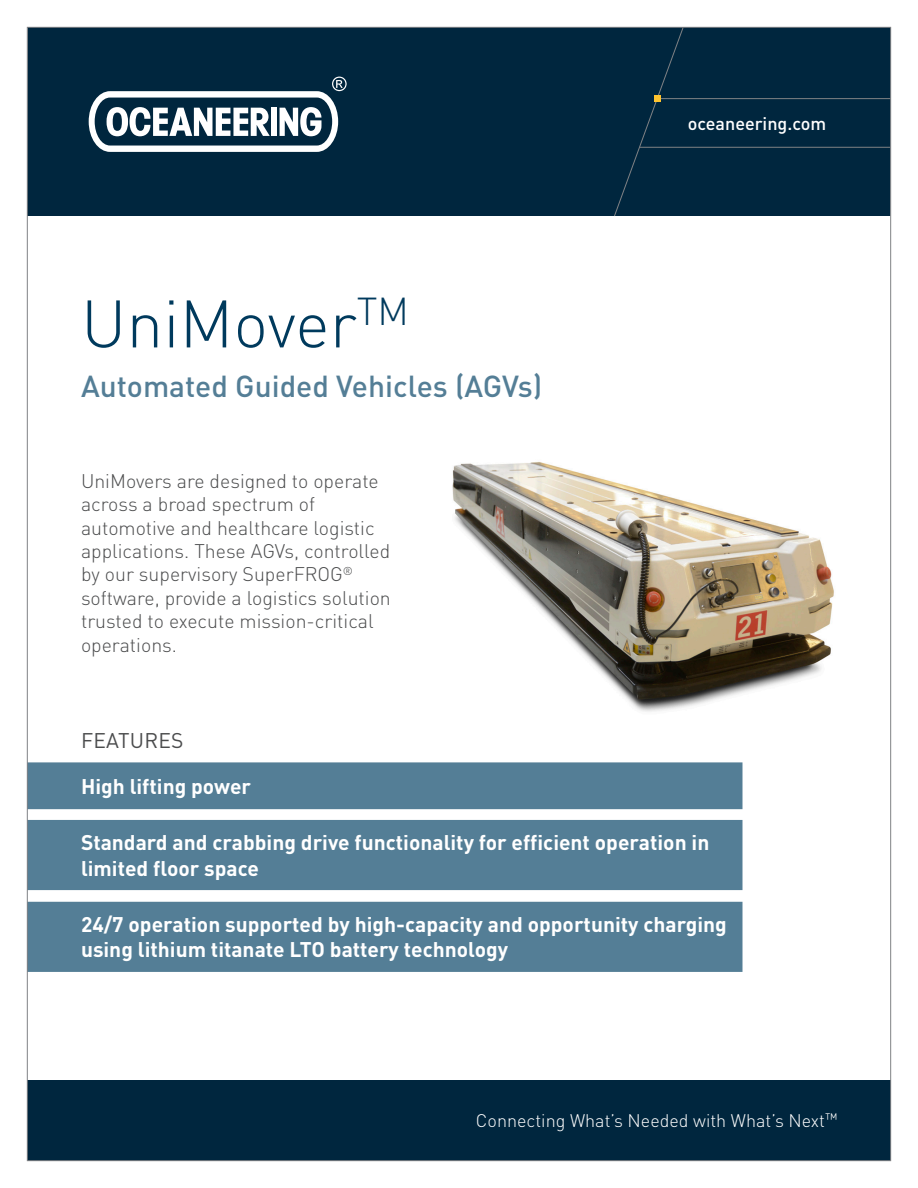
<style>
.page{position:relative;width:918px;height:1188px;background:#fff}
.page>*{position:absolute;margin:0;border:0;box-sizing:border-box;transform-origin:0 0}
.Heading{font:300 66px "DINOT";color:#003a5d}
.Subheading{font:500 30px "DINOT";color:#547e96}
.Features_2_line{font:700 21px/25.2px "DINOT";color:#fff}
.Features{font:700 21px "DINOT";color:#fff}
.Features_Heading{font:21px "DINOT";letter-spacing:.01em;color:#4b4c4d}
.Ingress{font:300 19.5px/23.4px "DINOT";color:#4b4c4d}
.t1{font:300 18px "DINOT";color:#fff}
.t2{font:500 18px "DINOT";color:#fff}
</style>
<div class="page">
<div style="left:29px;top:29px;width:860px;height:187px;background:#00263e"></div>
<div style="left:27px;top:1080px;width:864px;height:81px;background:#00263e"></div>
<svg style="left:89px;top:77px;width:258px;height:75px"></svg>
<div style="left:272px;top:108px;width:5px;height:28px;background:#fff"></div>
<div style="left:614px;top:29px;width:70px;height:187px;background:#00263e"></div>
<hr style="left:658px;top:98px;width:233px;height:1px;background:#808285">
<hr style="left:640px;top:147px;width:251px;height:1px;background:#808285">
<div style="left:655px;top:95px;width:6px;height:7px;background:#ffc42f"></div>
<div style="left:27px;top:762px;width:715px;height:47px;background:#547e96"></div>
<div style="left:27px;top:820px;width:715px;height:70px;background:#547e96"></div>
<div style="left:27px;top:902px;width:715px;height:70px;background:#547e96"></div>
<img style="left:452px;top:462px;width:382px;height:250px">
<p class="Heading" style="left:81px;top:283px;width:329px">UniMover<sup>TM</sup></p>
<p class="Subheading" style="left:81px;top:367px;width:463px">Automated Guided Vehicles (AGVs)</p>
<p class="Ingress" style="left:81px;top:469px;width:311px">UniMovers are designed to operate across a broad spectrum of automotive and healthcare logistic applications. These AGVs, controlled by our supervisory SuperFROG<sup>® </sup>software, provide a logistics solution trusted to execute mission-critical operations.</p>
<p class="t2" style="left:688px;top:112px;width:140px">oceaneering.com</p>
<p class="Features_Heading" style="left:81px;top:728px;width:104px">FEATURES</p>
<p class="Features" style="left:81px;top:772px;width:172px">High lifting power</p>
<p class="Features_2_line" style="left:81px;top:830px;width:630px">Standard and crabbing drive functionality for efficient operation in limited floor space</p>
<p class="Features_2_line" style="left:81px;top:911px;width:647px">24/7 operation supported by high-capacity and opportunity charging using lithium titanate LTO battery technology</p>
<p class="t1" style="left:476px;top:1109px;width:363px">Connecting What’s Needed with What’s Next<sup>™</sup></p>
</div>
